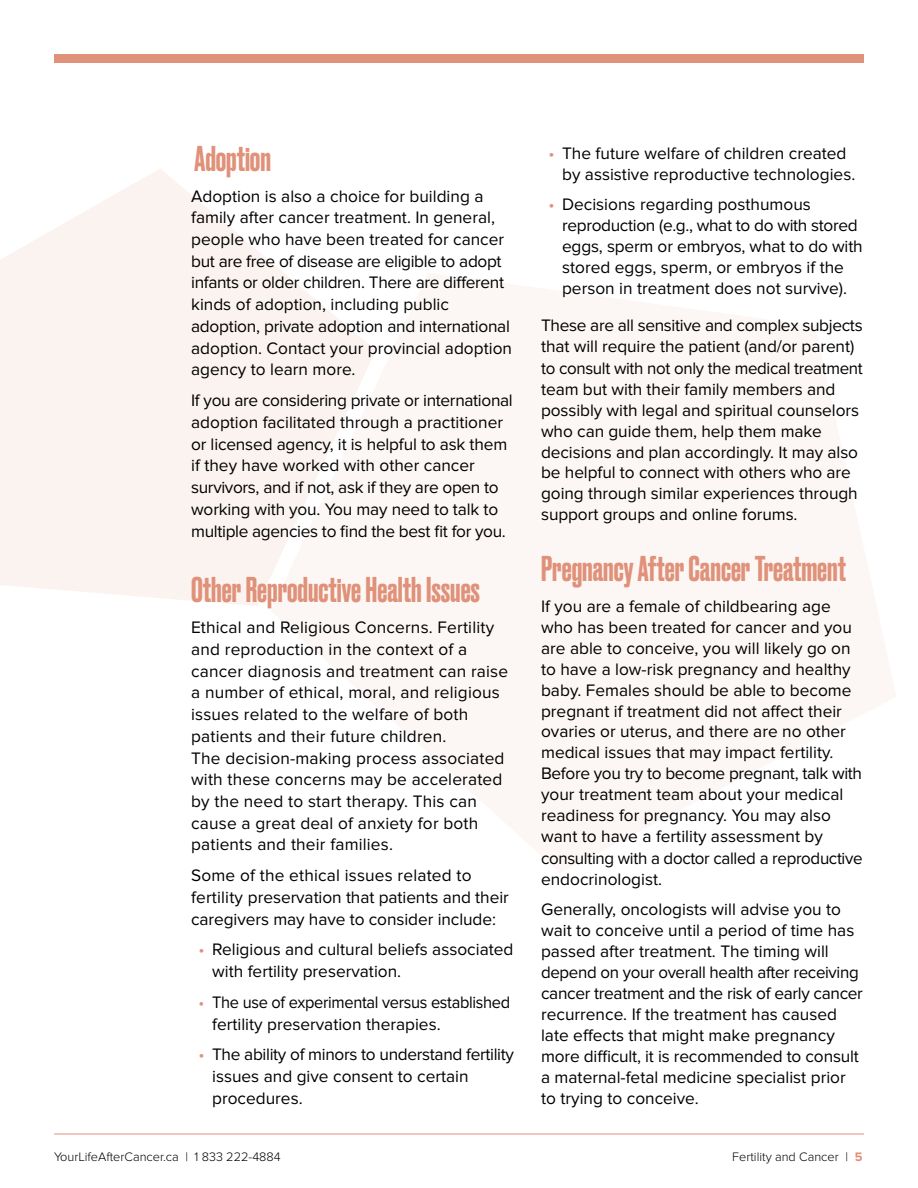
<style>
.page{position:relative;width:918px;height:1188px;background:#fff}
.page>*{position:absolute;margin:0;border:0;box-sizing:border-box;transform-origin:0 0}
.t1{font:500 33.75px "Druk";color:#e0917a}
.t2{font:17.25px/21px "Proxima Nova";color:#000}
.t3{font:17.25px/21.8px "Proxima Nova";letter-spacing:-.02em;color:#000;scale:.95 1}
.t4{font:300 12.75px "Proxima Nova";color:#000}
.s1{color:#e0917a}
.s2{font-weight:700;color:#e0917a}
</style>
<div class="page">
<div style="left:54px;top:54px;width:810px;height:9px;background:#e0917a"></div>
<hr style="left:54px;top:1134px;width:810px;height:1px;background:#e0917a">
<svg style="left:0;top:169px;width:283px;height:437px;fill:#fbf3ef"></svg>
<svg style="left:271px;top:273px;width:625px;height:599px;fill:#fcf7f4"></svg>
<h1 class="t1" style="left:195px;top:135px;width:78px">Adoption</h1>
<p class="t2" style="left:191px;top:185px;width:322px;line-height:21.8px">Adoption is also a choice for building a family after cancer treatment. In general, people who have been treated for cancer but are free of disease are eligible to adopt infants or older children. There are different kinds of adoption, including public adoption, private adoption and international adoption. Contact your provincial adoption agency to learn more.</p>
<p class="t2" style="left:191px;top:390px;width:323px;line-height:21.8px">If you are considering private or international adoption facilitated through a practitioner or licensed agency, it is helpful to ask them if they have worked with other cancer survivors, and if not, ask if they are open to working with you. You may need to talk to multiple agencies to find the best fit for you.</p>
<h1 class="t1" style="left:191px;top:567px;width:290px">Other Reproductive Health Issues</h1>
<p class="t2" style="left:191px;top:617px;width:319px;line-height:21.8px">Ethical and Religious Concerns. Fertility and reproduction in the context of a cancer diagnosis and treatment can raise a number of ethical, moral, and religious issues related to the welfare of both patients and their future children.<br>The decision-making process associated with these concerns may be accelerated by the need to start therapy. This can cause a great deal of anxiety for both patients and their families.</p>
<p class="t2" style="left:191px;top:865px;width:319px;line-height:21.8px">Some of the ethical issues related to fertility preservation that patients and their caregivers may have to consider include:</p>
<p class="t2" style="left:212px;top:939px;width:303px;line-height:21.8px;text-indent:-14px"><span class="s1">•</span> Religious and cultural beliefs associated with fertility preservation.</p>
<p class="t3" style="left:212px;top:991px;width:315px;text-indent:-14px"><span class="s1">•</span> The use of experimental versus established fertility preservation therapies.</p>
<p class="t2" style="left:212px;top:1044px;width:303px;line-height:21.8px;text-indent:-14px"><span class="s1">•</span> The ability of minors to understand fertility issues and give consent to certain procedures.</p>
<p class="t2" style="left:562px;top:143px;width:295px;text-indent:-14px"><span class="s1">•</span> The future welfare of children created by assistive reproductive technologies.</p>
<p class="t2" style="left:562px;top:194px;width:302px;text-indent:-14px"><span class="s1">•</span> Decisions regarding posthumous reproduction (e.g., what to do with stored eggs, sperm or embryos, what to do with stored eggs, sperm, or embryos if the person in treatment does not survive).</p>
<p class="t2" style="left:541px;top:316px;width:323px">These are all sensitive and complex subjects that will require the patient (and/or parent) to consult with not only the medical treatment team but with their family members and possibly with legal and spiritual counselors who can guide them, help them make decisions and plan accordingly. It may also be helpful to connect with others who are going through similar experiences through support groups and online forums.</p>
<h1 class="t1" style="left:541px;top:546px;width:306px">Pregnancy After Cancer Treatment</h1>
<p class="t2" style="left:541px;top:596px;width:323px">If you are a female of childbearing age who has been treated for cancer and you are able to conceive, you will likely go on to have a low-risk pregnancy and healthy baby. Females should be able to become pregnant if treatment did not affect their ovaries or uterus, and there are no other medical issues that may impact fertility.<br>Before you try to become pregnant, talk with your treatment team about your medical readiness for pregnancy. You may also want to have a fertility assessment by consulting with a doctor called a reproductive endocrinologist.</p>
<p class="t2" style="left:541px;top:899px;width:323px">Generally, oncologists will advise you to wait to conceive until a period of time has passed after treatment. The timing will depend on your overall health after receiving cancer treatment and the risk of early cancer recurrence. If the treatment has caused late effects that might make pregnancy more difficult, it is recommended to consult a maternal-fetal medicine specialist prior to trying to conceive.</p>
<p class="t4" style="left:54px;top:1149px;width:228px">YourLifeAfterCancer.ca | 1 833 222-4884</p>
<p class="t4" style="left:732px;top:1149px;width:132px">Fertility and Cancer | <span class="s2">5</span></p>
</div>
